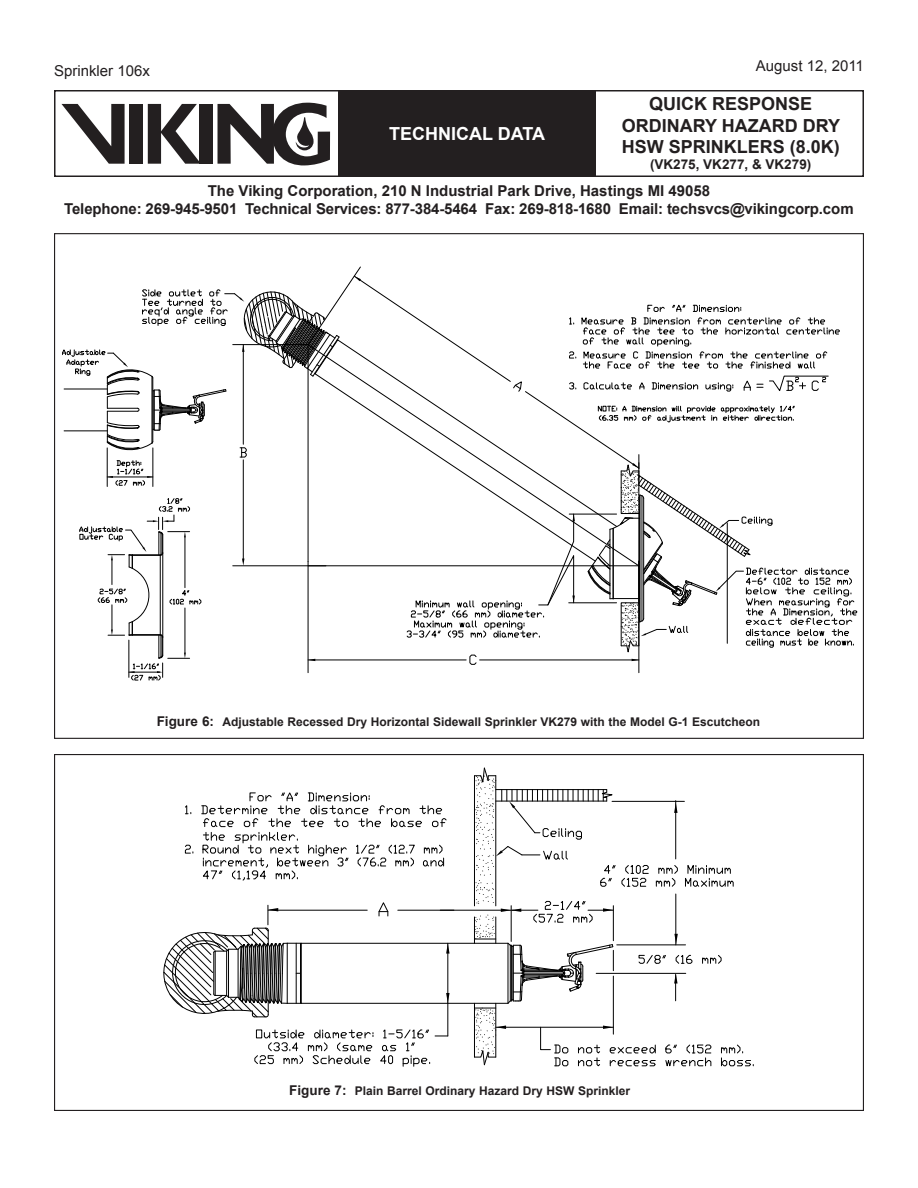
<style>
.page{position:relative;width:918px;height:1188px;background:#fff}
.page>*{position:absolute;margin:0;border:0;box-sizing:border-box;transform-origin:0 0}
.t1{font:700 18px/21.6px "Arial";color:#231f20;text-align:center}
.t2{font:700 18px "Arial";color:#fff}
.t3{font:700 15px/18px "Arial";letter-spacing:-.01em;color:#231f20;text-align:center}
.Left_Page_Number{font:15px "Arial";color:#231f20}
.t4{font:700 13.5px "Arial";color:#231f20}
.Center_-_Bold{font:700 12px "Arial";color:#231f20}
.s1{font-size:13.5px}
</style>
<div class="page">
<div style="left:54px;top:90px;width:810px;height:87px;border:2px solid #231f20"></div>
<div style="left:338px;top:91px;width:258px;height:85px;background:#231f20"></div>
<div style="left:199px;top:104px;width:14px;height:60px;background:#231f20"></div>
<div style="left:130px;top:104px;width:13px;height:60px;background:#231f20"></div>
<svg style="left:148px;top:104px;width:51px;height:60px"></svg>
<svg style="left:62px;top:104px;width:63px;height:60px"></svg>
<svg style="left:218px;top:103px;width:112px;height:63px"></svg>
<hr style="left:440px;top:910px;width:73px;height:1px;background:#000">
<hr style="left:301px;top:1003px;width:207px;height:1px;background:#000">
<hr style="left:301px;top:943px;width:207px;height:1px;background:#000">
<svg style="left:164px;top:792px;width:286px;height:274px"></svg>
<svg style="left:474px;top:768px;width:280px;height:298px"></svg>
<svg style="left:62px;top:267px;width:795px;height:413px"></svg>
<p class="Left_Page_Number" style="left:54px;top:61px;width:97px">Sprinkler 106x</p>
<p class="t2" style="left:389px;top:121px;width:24px">TECHNICAL</p>
<p class="t2" style="left:498px;top:121px;width:49px">DATA</p>
<p class="Left_Page_Number" style="left:756px;top:56px;width:110px">August 12, 2011</p>
<p class="t1" style="left:622px;top:94px;width:220px">quick response ordinary hazard dry hsw sprinklers (8.0K)</p>
<p class="t4" style="left:650px;top:156px;width:163px">(VK275, VK277, &amp; VK279)</p>
<p class="t3" style="left:64px;top:182px;width:791px">The Viking Corporation, 210 N Industrial Park Drive, Hastings MI 49058<br>Telephone: 269-945-9501 Technical Services: 877-384-5464 Fax: 269-818-1680 Email: techsvcs@vikingcorp.com</p>
<p class="Center_-_Bold" style="left:157px;top:714px;width:605px"><span class="s1">Figure 6:</span> Adjustable Recessed Dry Horizontal Sidewall Sprinkler VK279 with the Model G-1 Escutcheon</p>
<p class="Center_-_Bold" style="left:289px;top:1083px;width:268px"><span class="s1">Figure 7:</span> Plain Barrel Ordinary Hazard Dry HSW</p>
<p class="Center_-_Bold" style="left:578px;top:1083px;width:54px">Sprinkler</p>
</div>
